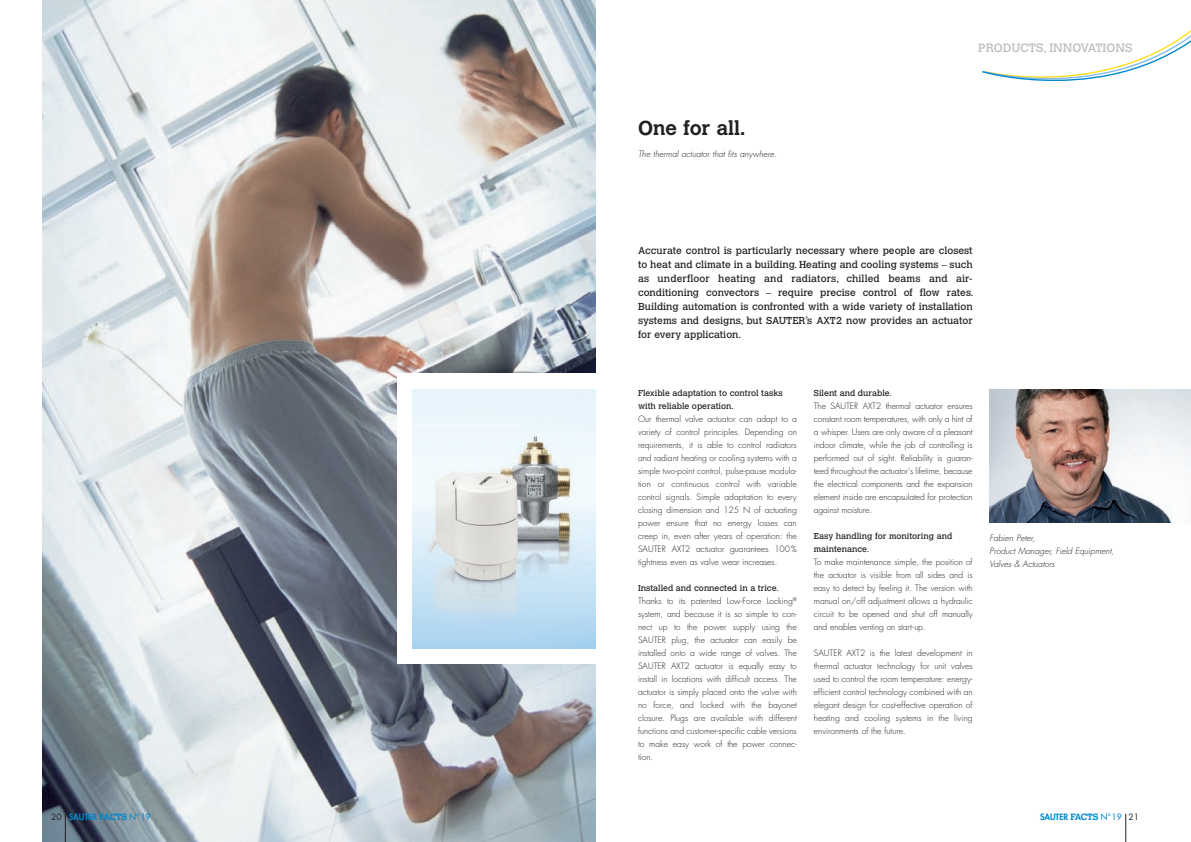
<style>
.page{position:relative;width:1191px;height:842px;background:#fff}
.page>*{position:absolute;margin:0;border:0;box-sizing:border-box;transform-origin:0 0}
.t1{font:700 20px "Calvert";color:#231f20}
.t2{font:12px "Calvert";color:#bcbdc0}
.t3{font:10px/14px "Calvert";color:#231f20;text-align:justify}
.t4{font:300 8.5px/13px "Futura";color:#231f20;text-align:justify}
.t5{font:8.5px/13px "Calvert";color:#231f20}
.t6{font:italic 300 8.5px/13px "Futura";color:#231f20}
.t7{font:800 8.5px "Futura";letter-spacing:-.01em;color:#0089cf}
.s1{font-weight:400;color:#231f20}
.s2{font-family:"Calvert";font-weight:700;font-size:9.1px}
.s3{font-weight:400}
</style>
<div class="page">
<img style="left:43px;top:0;width:552px;height:842px">
<div style="left:397px;top:373px;width:198px;height:291px;background:#fff"></div>
<img style="left:412px;top:389px;width:183px;height:260px">
<svg style="left:982px;top:30px;width:209px;height:52px"></svg>
<img style="left:989px;top:389px;width:202px;height:134px">
<svg style="left:65px;top:814px;width:1px;height:28px"></svg>
<svg style="left:1125px;top:814px;width:1px;height:28px"></svg>
<h1 class="t1" style="left:638px;top:115px;width:109px">ONE FOR ALL.</h1>
<p class="t6" style="left:638px;top:148px;width:140px">The thermal actuator that fits anywhere.</p>
<h2 class="t2" style="left:978px;top:40px;width:42px">Products</h2>
<h2 class="t2" style="left:1043px;top:40px;width:15px">, inn</h2>
<h2 class="t2" style="left:1072px;top:40px;width:52px">ovati ons</h2>
<p class="t3" style="left:638px;top:244px;width:337px">Accurate control is particularly necessary where people are closest to heat and climate in a building. Heating and cooling systems – such as underfloor heating and radiators, chilled beams and air&shy;conditioning convectors – require precise control of flow rates.<br>Building automation is confronted with a wide variety of installation systems and designs, but SAUTER’s AXT2 now provides an actuator for every application.</p>
<p class="t5" style="left:638px;top:386px;width:146px">Flexible adaptation to control tasks with reliable operation.</p>
<p class="t4" style="left:638px;top:412px;width:160px">Our thermal valve actuator can adapt to a variety of control principles. Depending on requirements, it is able to control radiators and radiant heating or cooling systems with a simple two-point control, pulse-pause modula&shy;tion or continuous control with variable control signals. Simple adaptation to every closing dimension and 125 N of actuating power ensure that no energy losses can creep in, even after years of operation: the SAUTER AXT2 actuator guarantees 100% tightness even as valve wear increases.</p>
<p class="t5" style="left:638px;top:581px;width:142px">Installed and connected in a trice.</p>
<p class="t4" style="left:638px;top:594px;width:160px">Thanks to its patented Low-Force Locking<sup>® </sup>system, and because it is so simple to con&shy;nect up to the power supply using the SAUTER plug, the actuator can easily be installed onto a wide range of valves. The SAUTER AXT2 actuator is equally easy to install in locations with difficult access. The actuator is simply placed onto the valve with no force, and locked with the bayonet closure. Plugs are available with different functions and customer-specific cable versions to make easy work of the power connec&shy;tion.</p>
<p class="t5" style="left:814px;top:386px;width:79px">Silent and durable.</p>
<p class="t4" style="left:814px;top:399px;width:160px">The SAUTER AXT2 thermal actuator ensures constant room temperatures, with only a hint of a whisper. Users are only aware of a pleasant indoor climate, while the job of controlling is performed out of sight. Reliability is guaran&shy;teed throughout the actuator‘s lifetime, because the electrical components and the expansion element inside are encapsulated for protection against moisture.</p>
<p class="t5" style="left:814px;top:529px;width:140px">Easy handling for monitoring and maintenance.</p>
<p class="t4" style="left:814px;top:555px;width:160px">To make maintenance simple, the position of the actuator is visible from all sides and is easy to detect by feeling it. The version with manual on/off adjustment allows a hydraulic circuit to be opened and shut off manually and enables venting on start-up.</p>
<p class="t4" style="left:814px;top:646px;width:160px">SAUTER AXT2 is the latest development in thermal actuator technology for unit valves used to control the room temperature: energy&shy;efficient control technology combined with an elegant design for cost-effective operation of heating and cooling systems in the living environments of the future.</p>
<p class="t6" style="left:989px;top:531px;width:126px">Fabien Peter,<br>Product Manager, Field Equipment,<br>Valves &amp; Actuators</p>
<p class="t7" style="left:51px;top:811px;width:101px"><span class="s1">20</span> SAUTER <span class="s2">FACTS</span> <span class="s3">N°19</span></p>
<p class="t7" style="left:1040px;top:811px;width:100px">SAUTER <span class="s2">FACTS</span> <span class="s3">N°19</span> <span class="s1">21</span></p>
</div>
